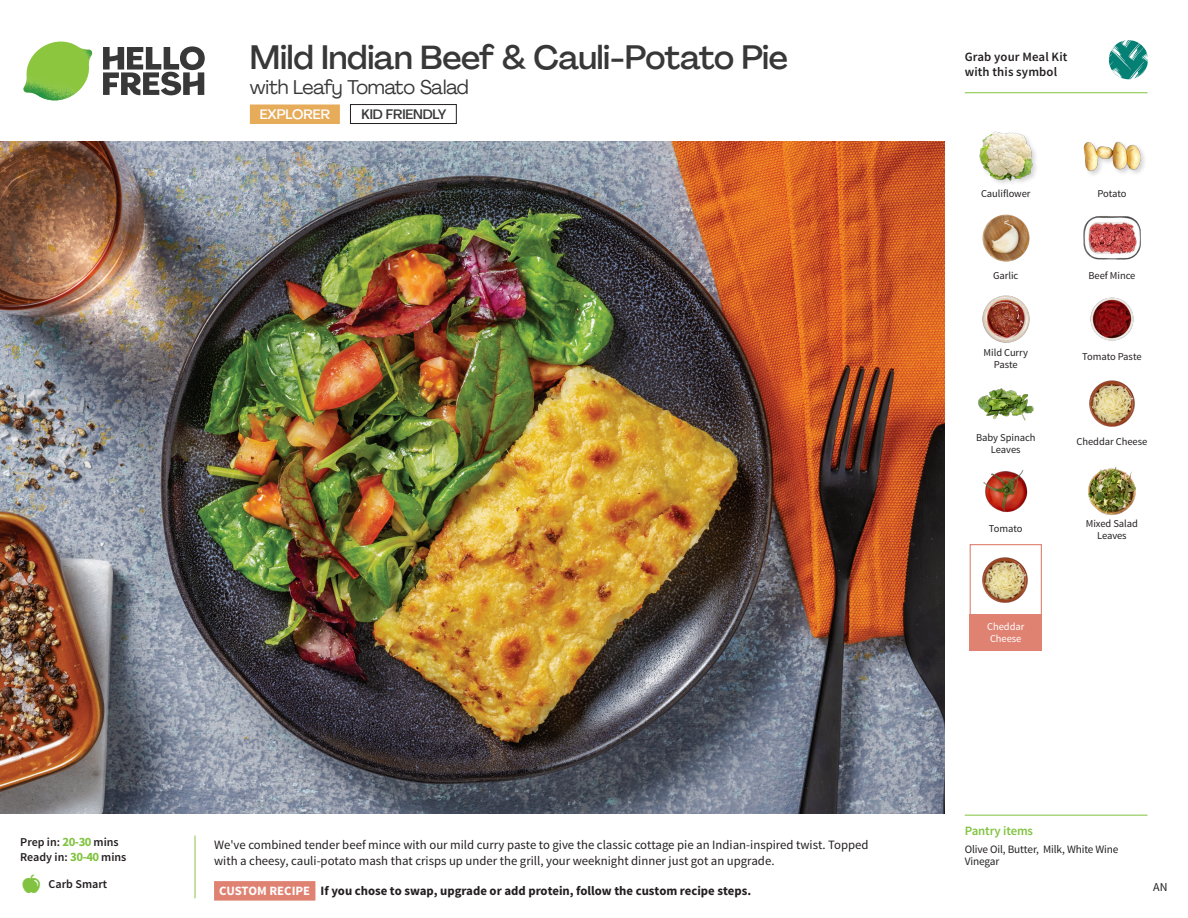
<style>
.page{position:relative;width:1188px;height:918px;background:#fff}
.page>*{position:absolute;margin:0;border:0;box-sizing:border-box;transform-origin:0 0}
._15_Titel_UK{font:500 33px "Agrandir";letter-spacing:-.01em;color:#383839}
._15_Titel_UK-2{font:19.5px "Agrandir";letter-spacing:-.01em;color:#383839}
.t1{font:500 13.5px "Agrandir";letter-spacing:-.01em;color:#383839}
.t2{font:500 13.5px "Agrandir";color:#fff}
.Step_6_Text_AU{font:12.75px/16.5px "Source Sans Pro";color:#231f20}
.Step_6_Text_AU-2{font:700 12.75px "Source Sans Pro";color:#231f20}
.t3{font:600 12.75px/15px "Source Sans Pro";letter-spacing:.01em;color:#231f20}
._04_Headers_Front{font:600 12.75px "Source Sans Pro";letter-spacing:-.01em;color:#81c340}
._04_Intro{font:600 12px "Source Sans Pro";color:#231f20}
.t4{font:12px "Source Sans Pro";color:#231f20}
._05_Pantry{font:11.25px/12px "Source Sans Pro";letter-spacing:-.01em;color:#231f20}
._18_FRONT_ingredients{font:10.5px/12px "Source Sans Pro";letter-spacing:-.005em;color:#231f20;text-align:center}
._18_FRONT_ingredients-2{font:10.5px/12px "Source Sans Pro";letter-spacing:-.005em;color:#fff}
.s1{font-weight:700;font-size:12.75px;color:#81c340}
.s2{color:#fff}
</style>
<div class="page">
<svg style="left:103px;top:46px;width:102px;height:49px"></svg>
<img style="left:23px;top:42px;width:69px;height:59px">
<svg style="left:194px;top:835px;width:122px;height:66px"></svg>
<img style="left:0;top:142px;width:945px;height:672px">
<div style="left:350px;top:104px;width:107px;height:20px;border:1px solid #231f20"></div>
<div style="left:250px;top:105px;width:90px;height:19px;background:#e6ac5a"></div>
<img style="left:1090px;top:297px;width:44px;height:44px">
<img style="left:1089px;top:380px;width:46px;height:47px">
<img style="left:978px;top:388px;width:55px;height:33px">
<img style="left:983px;top:470px;width:45px;height:43px">
<img style="left:982px;top:295px;width:48px;height:48px">
<img style="left:982px;top:214px;width:48px;height:48px">
<img style="left:1083px;top:216px;width:58px;height:44px">
<div style="left:978px;top:130px;width:61px;height:57px;background:#231f20;opacity:.2"></div>
<img style="left:978px;top:130px;width:56px;height:55px">
<div style="left:1083px;top:141px;width:64px;height:37px;background:#231f20;opacity:.2"></div>
<img style="left:1083px;top:141px;width:58px;height:37px">
<img style="left:1088px;top:466px;width:48px;height:49px">
<div style="left:970px;top:544px;width:72px;height:72px;border:1px solid #df8272"></div>
<div style="left:970px;top:614px;width:72px;height:37px;background:#df8272"></div>
<img style="left:982px;top:557px;width:46px;height:46px">
<hr style="left:965px;top:815px;width:183px;height:1px;background:#81c340">
<svg style="left:1091px;top:40px;width:57px;height:54px"></svg>
<hr style="left:965px;top:92px;width:183px;height:1px;background:#81c340">
<p class="_15_Titel_UK" style="left:250px;top:37px;width:540px">Mild Indian Beef &amp; Cauli-Potato Pie</p>
<p class="_15_Titel_UK-2" style="left:250px;top:75px;width:220px">with Leafy Tomato Salad</p>
<p class="t2" style="left:260px;top:106px;width:72px">EXPLORER</p>
<p class="t1" style="left:362px;top:106px;width:86px">KID FRIENDLY</p>
<p class="_04_Intro" style="left:20px;top:835px;width:100px">Prep in: <span class="s1">20-30</span> mins</p>
<p class="_04_Intro" style="left:20px;top:850px;width:108px">Ready in: <span class="s1">30-40</span> mins</p>
<p class="_04_Intro" style="left:49px;top:876px;width:60px">Carb Smart</p>
<p class="Step_6_Text_AU" style="left:214px;top:837px;width:656px">We've combined tender beef mince with our mild curry paste to give the classic cottage pie an Indian-inspired twist. Topped with a cheesy, cauli-potato mash that crisps up under the grill, your weeknight dinner just got an upgrade.</p>
<p class="Step_6_Text_AU-2" style="left:219px;top:882px;width:533px"><span class="s2">CUSTOM RECIPE</span> If you chose to swap, upgrade or add protein, follow the custom recipe steps.</p>
<p class="t3" style="left:965px;top:50px;width:104px">Grab your Meal Kit with this symbol</p>
<p class="_18_FRONT_ingredients" style="left:981px;top:188px;width:51px">Cauliflower</p>
<p class="_18_FRONT_ingredients" style="left:1097px;top:188px;width:31px">Potato</p>
<p class="_18_FRONT_ingredients" style="left:993px;top:270px;width:27px">Garlic</p>
<p class="_18_FRONT_ingredients" style="left:1088px;top:270px;width:48px">Beef Mince</p>
<p class="_18_FRONT_ingredients" style="left:984px;top:346px;width:46px">Mild Curry<br>Paste</p>
<p class="_18_FRONT_ingredients" style="left:1082px;top:351px;width:61px">Tomato Paste</p>
<p class="_18_FRONT_ingredients" style="left:976px;top:432px;width:61px">Baby Spinach<br>Leaves</p>
<p class="_18_FRONT_ingredients" style="left:1077px;top:435px;width:72px">Cheddar Cheese</p>
<p class="_18_FRONT_ingredients" style="left:989px;top:523px;width:35px">Tomato</p>
<p class="_18_FRONT_ingredients" style="left:1086px;top:518px;width:54px">Mixed Salad<br>Leaves</p>
<p class="_18_FRONT_ingredients-2" style="left:987px;top:621px;width:39px">Cheddar<br>Cheese</p>
<p class="_04_Headers_Front" style="left:965px;top:822px;width:70px">Pantry items</p>
<p class="_05_Pantry" style="left:965px;top:844px;width:155px">Olive Oil, Butter, Milk, White Wine<br>Vinegar</p>
<p class="t4" style="left:1153px;top:879px;width:16px">AN</p>
</div>
